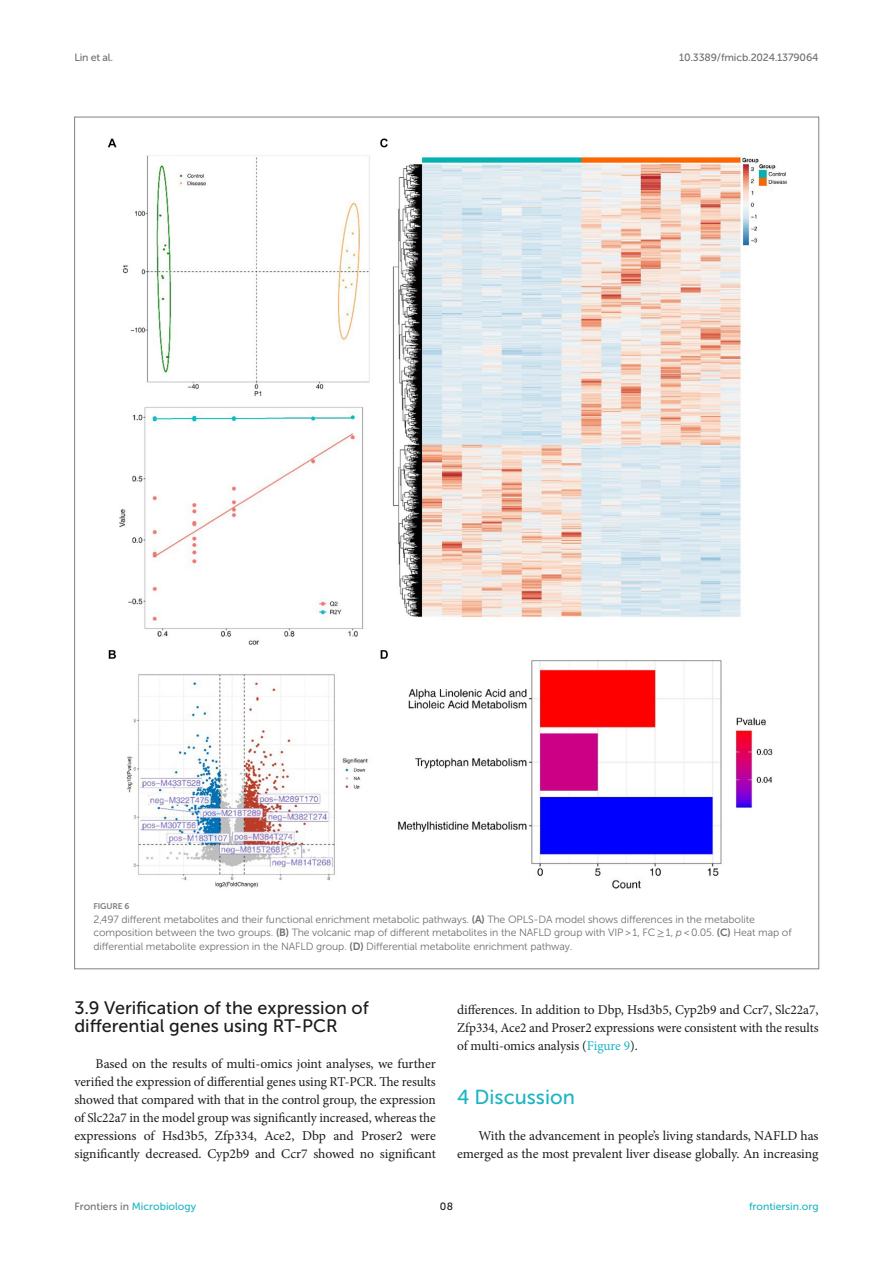
<style>
.page{position:relative;width:893px;height:1263px;background:#fff}
.page>*{position:absolute;margin:0;border:0;box-sizing:border-box;transform-origin:0 0}
.HEAD_1{font:20.25px "Museo Sans 500";color:#1db5c3}
.HEAD_2{font:18px/18px "Museo Sans 500";color:#1b1c1b}
.TEXT_FLUSH{font:13.5px/18px "Minion Pro";letter-spacing:-.005em;color:#1b1c1b;text-align:justify}
.FIG_LEG{font:10.5px/13.5px "Museo Sans 300";letter-spacing:-.01em;color:#706f70}
.t1{font:10.5px "Museo Sans 500";color:#1db5c3}
.t2{font:10.5px "Museo Sans 500";letter-spacing:-.015em;color:#706f70}
.t3{font:10.5px "Museo Sans 500";color:#1b1c1b}
.FIG_HD{font:8.25px "Museo Sans 700";letter-spacing:-.01em;color:#7e7f7f}
.s1{font-family:"Museo Sans 700"}
.s2{font-family:"STIX General"}
.s3{font-style:italic}
.s4{color:#1db5c3}
.s5{color:#706f70}
</style>
<div class="page">
<img style="left:108px;top:138px;width:679px;height:751px">
<p class="t2" style="left:74px;top:51px;width:40px">Lin et al.</p>
<p class="t2" style="left:679px;top:51px;width:141px">10.3389/fmicb.2024.1379064</p>
<p class="FIG_HD" style="left:94px;top:902px;width:37px">FIGURE 6</p>
<p class="FIG_LEG" style="left:94px;top:912px;width:700px">2,497 different metabolites and their functional enrichment metabolic pathways. <span class="s1">(A)</span> The OPLS-DA model shows differences in the metabolite composition between the two groups. <span class="s1">(B)</span> The volcanic map of different metabolites in the NAFLD group with VIP &gt; 1, FC <span class="s2">≥</span> 1, <span class="s3">p</span> &lt; 0.05. <span class="s1">(C)</span> Heat map of differential metabolite expression in the NAFLD group. <span class="s1">(D)</span> Differential metabolite enrichment pathway.</p>
<p class="HEAD_2" style="left:74px;top:999px;width:296px">3.9 Verification of the expression of differential genes using RT-PCR</p>
<p class="TEXT_FLUSH" style="left:74px;top:1055px;width:363px;text-indent:21px">Based on the results of multi-omics joint analyses, we further verified the expression of differential genes using RT-PCR. The results showed that compared with that in the control group, the expression of Slc22a7 in the model group was significantly increased, whereas the expressions of Hsd3b5, Zfp334, Ace2, Dbp and Proser2 were significantly decreased. Cyp2b9 and Ccr7 showed no significant</p>
<p class="TEXT_FLUSH" style="left:457px;top:1001px;width:363px">differences. In addition to Dbp, Hsd3b5, Cyp2b9 and Ccr7, Slc22a7, Zfp334, Ace2 and Proser2 expressions were consistent with the results of multi-omics analysis (<span class="s4">Figure 9</span>).</p>
<p class="HEAD_1" style="left:457px;top:1086px;width:119px">4 Discussion</p>
<p class="TEXT_FLUSH" style="left:457px;top:1127px;width:363px;text-align:right">With the advancement in people’s living standards, NAFLD has emerged as the most prevalent liver disease globally. An increasing</p>
<p class="t1" style="left:74px;top:1200px;width:123px"><span class="s5">Frontiers in</span> Microbiology</p>
<p class="t3" style="left:440px;top:1200px;width:15px">08</p>
<p class="t1" style="left:749px;top:1200px;width:71px">frontiersin.org</p>
</div>
